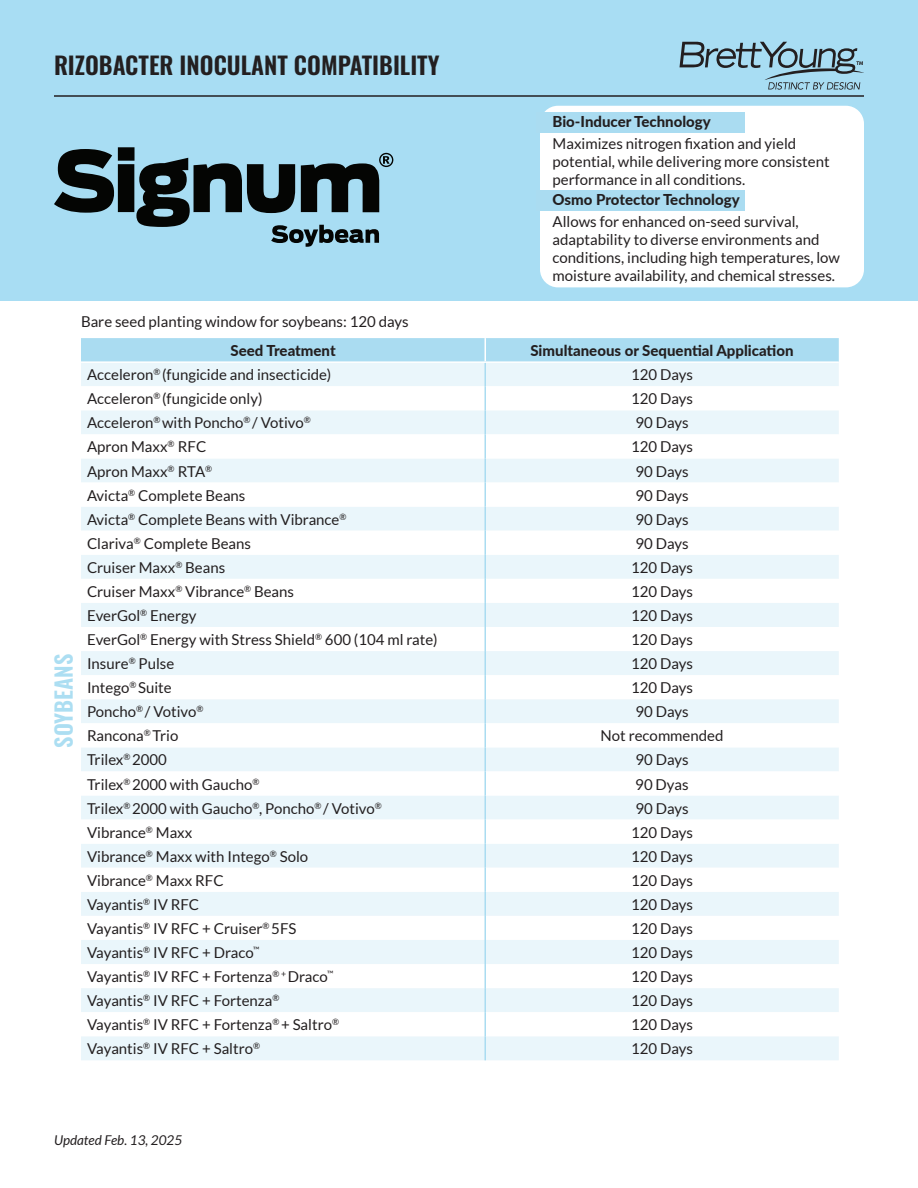
<style>
.page{position:relative;width:918px;height:1188px;background:#fff}
.page>*{position:absolute;margin:0;border:0;box-sizing:border-box;transform-origin:0 0}
.t1{font:600 24px "Oswald";color:#231f20}
.t2{font:600 22.5px "Oswald";color:#acdef2}
.t3{font:15px/18px "Lato";color:#231f20}
.t4{font:800 15px "Lato";color:#231f20}
.t5{font:italic 13.5px "Lato";color:#231f20}
</style>
<div class="page">
<div style="left:0;top:0;width:918px;height:301px;background:#a8ddf3"></div>
<div style="left:81px;top:338px;width:758px;height:23px;background:#aadcf1"></div>
<div style="left:81px;top:363px;width:758px;height:697px;background:#eaf6fb"></div>
<svg style="left:81px;top:386px;width:758px;height:650px"></svg>
<hr style="left:484px;top:363px;width:2px;height:23px;background:#aadcf1">
<hr style="left:484px;top:386px;width:2px;height:24px;background:#aadcf1">
<hr style="left:484px;top:410px;width:2px;height:24px;background:#aadcf1">
<hr style="left:484px;top:434px;width:2px;height:24px;background:#aadcf1">
<hr style="left:484px;top:458px;width:2px;height:25px;background:#aadcf1">
<hr style="left:484px;top:483px;width:2px;height:24px;background:#aadcf1">
<hr style="left:484px;top:507px;width:2px;height:24px;background:#aadcf1">
<hr style="left:484px;top:531px;width:2px;height:24px;background:#aadcf1">
<hr style="left:484px;top:555px;width:2px;height:24px;background:#aadcf1">
<hr style="left:484px;top:579px;width:2px;height:24px;background:#aadcf1">
<hr style="left:484px;top:603px;width:2px;height:24px;background:#aadcf1">
<hr style="left:484px;top:627px;width:2px;height:24px;background:#aadcf1">
<hr style="left:484px;top:651px;width:2px;height:24px;background:#aadcf1">
<hr style="left:484px;top:675px;width:2px;height:24px;background:#aadcf1">
<hr style="left:484px;top:699px;width:2px;height:24px;background:#aadcf1">
<hr style="left:484px;top:723px;width:2px;height:24px;background:#aadcf1">
<hr style="left:484px;top:747px;width:2px;height:24px;background:#aadcf1">
<hr style="left:484px;top:771px;width:2px;height:25px;background:#aadcf1">
<hr style="left:484px;top:796px;width:2px;height:24px;background:#aadcf1">
<hr style="left:484px;top:820px;width:2px;height:24px;background:#aadcf1">
<hr style="left:484px;top:844px;width:2px;height:24px;background:#aadcf1">
<hr style="left:484px;top:868px;width:2px;height:24px;background:#aadcf1">
<hr style="left:484px;top:892px;width:2px;height:24px;background:#aadcf1">
<hr style="left:484px;top:916px;width:2px;height:24px;background:#aadcf1">
<hr style="left:484px;top:940px;width:2px;height:24px;background:#aadcf1">
<hr style="left:484px;top:964px;width:2px;height:24px;background:#aadcf1">
<hr style="left:484px;top:988px;width:2px;height:24px;background:#aadcf1">
<hr style="left:484px;top:1012px;width:2px;height:24px;background:#aadcf1">
<hr style="left:484px;top:1036px;width:2px;height:24px;background:#aadcf1">
<hr style="left:484px;top:338px;width:2px;height:23px;background:#fff">
<svg style="left:54px;top:147px;width:339px;height:100px"></svg>
<svg style="left:680px;top:42px;width:184px;height:48px"></svg>
<div style="left:540px;top:106px;width:324px;height:181px;background:#fff;border-radius:18px"></div>
<div style="left:536px;top:112px;width:209px;height:21px;background:#aadcf1"></div>
<div style="left:536px;top:190px;width:209px;height:20px;background:#aadcf1"></div>
<hr style="left:54px;top:95px;width:810px;height:2px;background:#231f20">
<p class="t1" style="left:54px;top:52px;width:387px">RIZOBACTER INOCULANT COMPATIBILITY</p>
<p class="t4" style="left:553px;top:110px;width:160px">Bio-Inducer Technology</p>
<p class="t3" style="left:553px;top:135px;width:279px">Maximizes nitrogen fixation and yield potential, while delivering more consistent performance in all conditions.</p>
<p class="t4" style="left:553px;top:188px;width:189px">Osmo Protector Technology</p>
<p class="t3" style="left:553px;top:213px;width:289px">Allows for enhanced on-seed survival, adaptability to diverse environments and conditions, including high temperatures, low moisture availability, and chemical stresses.</p>
<p class="t2" style="left:52px;top:748px;width:95px;rotate:-90deg">SOYBEANS</p>
<p class="t3" style="left:81px;top:312px;width:329px">Bare seed planting window for soybeans: 120 days</p>
<p class="t4" style="left:231px;top:340px;width:107px">Seed Treatment</p>
<p class="t4" style="left:530px;top:340px;width:265px">Simultaneous or Sequential Application</p>
<p class="t3" style="left:87px;top:366px;width:246px">Acceleron<sup>®</sup> (fungicide and insecticide)</p>
<p class="t3" style="left:631px;top:366px;width:63px">120 Days</p>
<p class="t3" style="left:87px;top:390px;width:177px">Acceleron<sup>®</sup> (fungicide only)</p>
<p class="t3" style="left:631px;top:390px;width:63px">120 Days</p>
<p class="t3" style="left:87px;top:414px;width:225px">Acceleron<sup>®</sup> with Poncho<sup>®</sup> / Votivo<sup>®</sup></p>
<p class="t3" style="left:635px;top:414px;width:55px">90 Days</p>
<p class="t3" style="left:87px;top:438px;width:121px">Apron Maxx<sup>®</sup> RFC</p>
<p class="t3" style="left:631px;top:438px;width:63px">120 Days</p>
<p class="t3" style="left:87px;top:462px;width:127px">Apron Maxx<sup>®</sup> RTA<sup>®</sup></p>
<p class="t3" style="left:635px;top:462px;width:55px">90 Days</p>
<p class="t3" style="left:87px;top:486px;width:160px">Avicta<sup>®</sup> Complete Beans</p>
<p class="t3" style="left:635px;top:486px;width:55px">90 Days</p>
<p class="t3" style="left:87px;top:510px;width:261px">Avicta<sup>®</sup> Complete Beans with Vibrance<sup>®</sup></p>
<p class="t3" style="left:635px;top:510px;width:55px">90 Days</p>
<p class="t3" style="left:87px;top:534px;width:166px">Clariva<sup>®</sup> Complete Beans</p>
<p class="t3" style="left:635px;top:534px;width:55px">90 Days</p>
<p class="t3" style="left:87px;top:558px;width:140px">Cruiser Maxx<sup>®</sup> Beans</p>
<p class="t3" style="left:631px;top:558px;width:63px">120 Days</p>
<p class="t3" style="left:87px;top:582px;width:209px">Cruiser Maxx<sup>®</sup> Vibrance<sup>®</sup> Beans</p>
<p class="t3" style="left:631px;top:582px;width:63px">120 Days</p>
<p class="t3" style="left:87px;top:606px;width:111px">EverGol<sup>®</sup> Energy</p>
<p class="t3" style="left:631px;top:606px;width:63px">120 Days</p>
<p class="t3" style="left:87px;top:631px;width:352px">EverGol<sup>®</sup> Energy with Stress Shield<sup>®</sup> 600 (104 ml rate)</p>
<p class="t3" style="left:631px;top:631px;width:63px">120 Days</p>
<p class="t3" style="left:87px;top:655px;width:89px">Insure<sup>®</sup> Pulse</p>
<p class="t3" style="left:631px;top:655px;width:63px">120 Days</p>
<p class="t3" style="left:87px;top:679px;width:86px">Intego<sup>®</sup> Suite</p>
<p class="t3" style="left:631px;top:679px;width:63px">120 Days</p>
<p class="t3" style="left:87px;top:703px;width:118px">Poncho<sup>®</sup> / Votivo<sup>®</sup></p>
<p class="t3" style="left:635px;top:703px;width:55px">90 Days</p>
<p class="t3" style="left:87px;top:727px;width:93px">Rancona<sup>®</sup> Trio</p>
<p class="t3" style="left:601px;top:727px;width:124px">Not recommended</p>
<p class="t3" style="left:87px;top:751px;width:81px">Trilex<sup>®</sup> 2000</p>
<p class="t3" style="left:635px;top:751px;width:55px">90 Days</p>
<p class="t3" style="left:87px;top:775px;width:174px">Trilex<sup>®</sup> 2000 with Gaucho<sup>®</sup></p>
<p class="t3" style="left:635px;top:775px;width:55px">90 Dyas</p>
<p class="t3" style="left:87px;top:799px;width:296px">Trilex<sup>®</sup> 2000 with Gaucho<sup>®</sup>, Poncho<sup>®</sup> / Votivo<sup>®</sup></p>
<p class="t3" style="left:635px;top:799px;width:55px">90 Days</p>
<p class="t3" style="left:87px;top:823px;width:107px">Vibrance<sup>®</sup> Maxx</p>
<p class="t3" style="left:631px;top:823px;width:63px">120 Days</p>
<p class="t3" style="left:87px;top:847px;width:223px">Vibrance<sup>®</sup> Maxx with Intego<sup>®</sup> Solo</p>
<p class="t3" style="left:631px;top:847px;width:63px">120 Days</p>
<p class="t3" style="left:87px;top:871px;width:138px">Vibrance<sup>®</sup> Maxx RFC</p>
<p class="t3" style="left:631px;top:871px;width:63px">120 Days</p>
<p class="t3" style="left:87px;top:895px;width:114px">Vayantis<sup>®</sup> IV RFC</p>
<p class="t3" style="left:631px;top:895px;width:63px">120 Days</p>
<p class="t3" style="left:87px;top:919px;width:211px">Vayantis<sup>®</sup> IV RFC + Cruiser<sup>®</sup> 5FS</p>
<p class="t3" style="left:631px;top:919px;width:63px">120 Days</p>
<p class="t3" style="left:87px;top:944px;width:174px">Vayantis<sup>®</sup> IV RFC + Draco<sup>™</sup></p>
<p class="t3" style="left:631px;top:944px;width:63px">120 Days</p>
<p class="t3" style="left:87px;top:968px;width:248px">Vayantis<sup>®</sup> IV RFC + Fortenza<sup>®</sup> <sup>+</sup> Draco<sup>™</sup></p>
<p class="t3" style="left:631px;top:968px;width:63px">120 Days</p>
<p class="t3" style="left:87px;top:992px;width:194px">Vayantis<sup>®</sup> IV RFC + Fortenza<sup>®</sup></p>
<p class="t3" style="left:631px;top:992px;width:63px">120 Days</p>
<p class="t3" style="left:87px;top:1016px;width:254px">Vayantis<sup>®</sup> IV RFC + Fortenza<sup>®</sup> + Saltro<sup>®</sup></p>
<p class="t3" style="left:631px;top:1016px;width:63px">120 Days</p>
<p class="t3" style="left:87px;top:1040px;width:175px">Vayantis<sup>®</sup> IV RFC + Saltro<sup>®</sup></p>
<p class="t3" style="left:631px;top:1040px;width:63px">120 Days</p>
<p class="t5" style="left:54px;top:1132px;width:130px">Updated Feb. 13, 2025</p>
</div>
